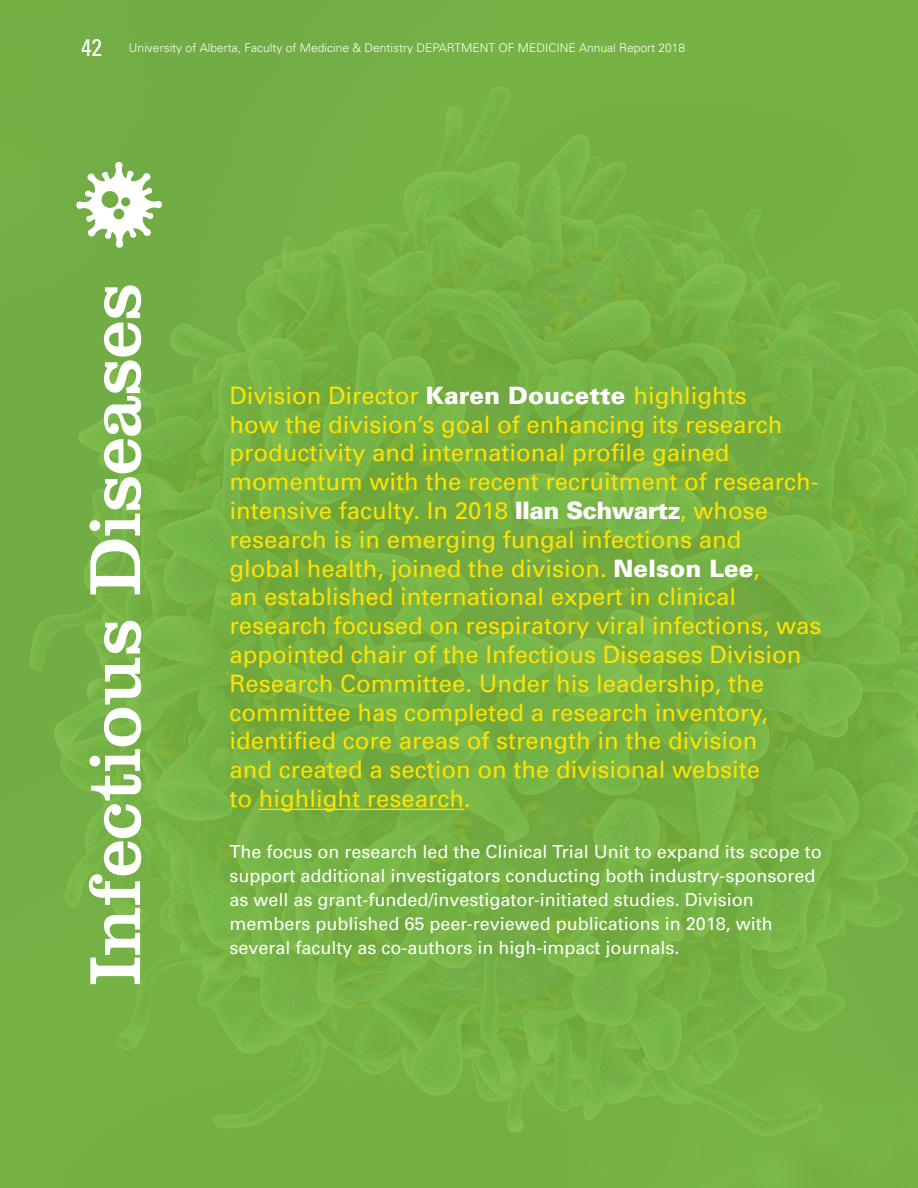
<style>
.page{position:relative;width:918px;height:1188px;background:#fff}
.page>*{position:absolute;margin:0;border:0;box-sizing:border-box;transform-origin:0 0}
.t1{font:75px "Clarendon";color:#fff}
.t2{font:24px/28.8px "Univers";color:#ffe201}
.t3{font:condensed 24px "Univers";color:#fff}
.t4{font:18px/24px "Univers";color:#fff}
.t5{font:300 12px "Univers";color:#fff}
.s1{font-weight:900;color:#fff}
</style>
<div class="page">
<img style="left:0;top:0;width:918px;height:1188px">
<svg style="left:76px;top:162px;width:86px;height:86px"></svg>
<hr style="left:259px;top:809px;width:205px;height:1px;background:#ffe201">
<p class="t3" style="left:81px;top:32px;width:23px">42</p>
<p class="t5" style="left:129px;top:40px;width:558px">U niversity of Alberta, Faculty of Medicine &amp; Dentistry Departm ent of Med icine Annual Report 2018</p>
<h1 class="t1" style="left:71px;top:986px;width:704px;rotate:-90deg">Infectious Diseases</h1>
<p class="t2" style="left:230px;top:381px;width:594px">Division Director <span class="s1">Karen Doucette</span> highlights<br>how the division’s goal of enhancing its research productivity and international profile gained momentum with the recent recruitment of research&shy;intensive faculty. In 2018 <span class="s1">Ilan Schwartz</span>, whose research is in emerging fungal infections and<br>global health, joined the division. <span class="s1">Nelson Lee</span>,<br>an established international expert in clinical research focused on respiratory viral infections, was appointed chair of the Infectious Diseases Division Research Committee. U nder his leadership, the committee has completed a research inventory, identified core areas of strength in the division<br>and created a section on the divisional website<br>to highlight research.</p>
<p class="t4" style="left:230px;top:839px;width:594px">The focus on research led the Clinical Trial U nit to expand its scope to support additional investigators conducting both industry-sponsored as well as grant-funded/investigator-initiated studies. Division members published 65 peer-reviewed publications in 2018, with several faculty as co-authors in high-impact journals.</p>
</div>
